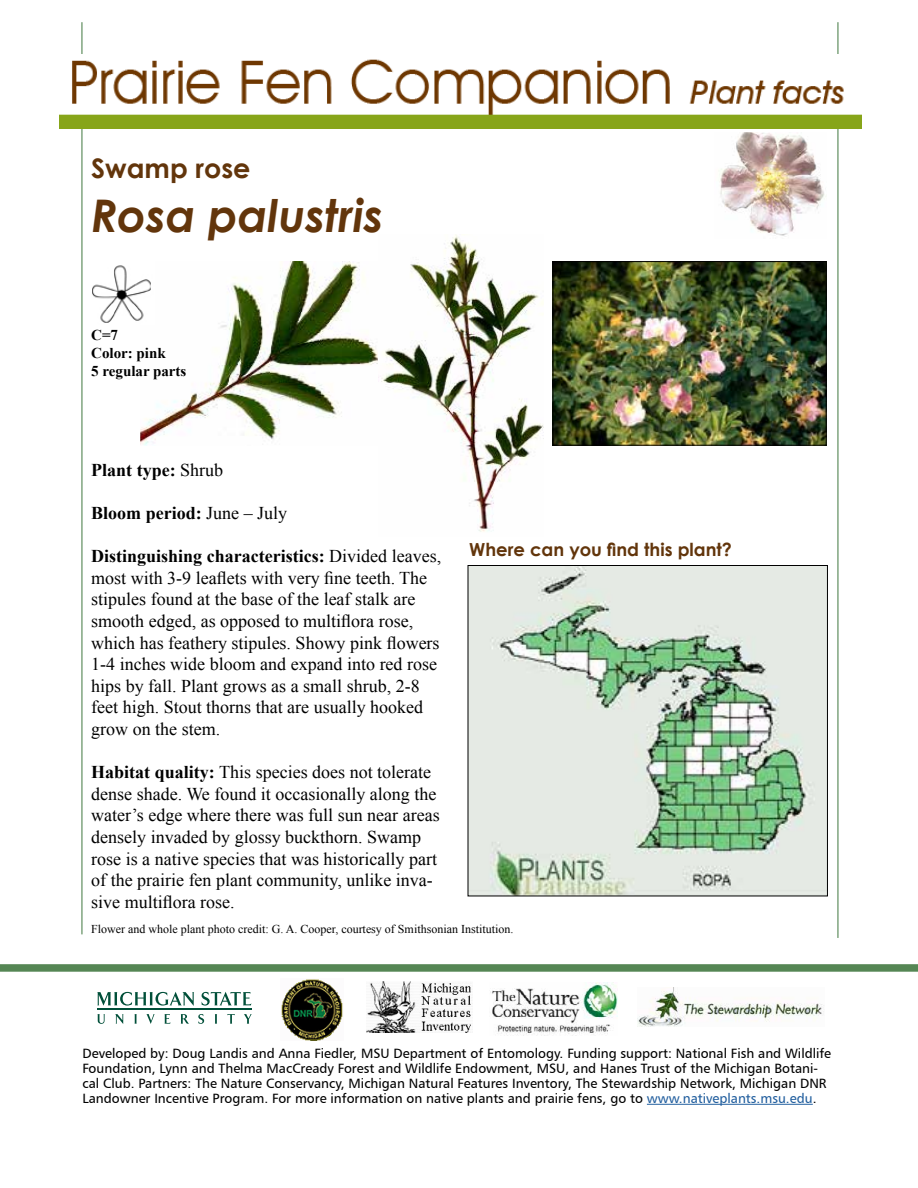
<style>
.page{position:relative;width:918px;height:1188px;background:#fff}
.page>*{position:absolute;margin:0;border:0;box-sizing:border-box;transform-origin:0 0}
.Scientific_name{font:italic 700 45px "Century Gothic";color:#62350b}
.Common_name{font:700 27px "Century Gothic";color:#62350b}
.t1{font:18px/21.6px "Times New Roman";color:#000}
.t2{font:700 18px "Times New Roman";color:#000}
.Subhead{font:700 18px "Century Gothic";color:#62350b}
.Normal_with_bold{font:700 15px "Times New Roman";color:#000}
.t3{font:13.5px/15px "Humanist 777 BT Roman B";color:#000}
.t4{font:12px "Times New Roman";color:#000}
.s1{font-weight:400}
.s2{font-weight:700}
.s3{color:#215e9e}
</style>
<div class="page">
<img style="left:141px;top:262px;width:238px;height:183px">
<hr style="left:81px;top:22px;width:2px;height:912px;background:#558654">
<hr style="left:837px;top:22px;width:1px;height:916px;background:#558654">
<div style="left:0;top:964px;width:918px;height:8px;background:#558654"></div>
<img style="left:59px;top:55px;width:803px;height:73px">
<hr style="left:647px;top:1104px;width:166px;height:1px;background:#215e9e">
<img style="left:281px;top:979px;width:62px;height:61px">
<svg style="left:97px;top:1014px;width:8px;height:10px"></svg>
<svg style="left:115px;top:1014px;width:9px;height:10px"></svg>
<svg style="left:134px;top:1014px;width:3px;height:10px"></svg>
<svg style="left:146px;top:1014px;width:9px;height:10px"></svg>
<svg style="left:164px;top:1014px;width:6px;height:10px"></svg>
<svg style="left:181px;top:1014px;width:8px;height:10px"></svg>
<svg style="left:198px;top:1014px;width:6px;height:10px"></svg>
<svg style="left:215px;top:1014px;width:2px;height:10px"></svg>
<svg style="left:227px;top:1014px;width:8px;height:10px"></svg>
<svg style="left:244px;top:1014px;width:8px;height:10px"></svg>
<svg style="left:97px;top:992px;width:97px;height:14px"></svg>
<svg style="left:202px;top:992px;width:49px;height:14px"></svg>
<hr style="left:97px;top:1009px;width:155px;height:1px;background:#004f39">
<img style="left:490px;top:983px;width:128px;height:53px">
<img style="left:367px;top:981px;width:106px;height:51px">
<img style="left:638px;top:987px;width:186px;height:40px">
<img style="left:92px;top:262px;width:63px;height:62px">
<img style="left:381px;top:234px;width:162px;height:298px">
<img style="left:719px;top:132px;width:107px;height:104px">
<img style="left:555px;top:263px;width:269px;height:180px">
<div style="left:553px;top:261px;width:273px;height:184px;border:1px solid #000"></div>
<img style="left:470px;top:567px;width:356px;height:327px">
<div style="left:468px;top:565px;width:360px;height:331px;border:1px solid #000"></div>
<p class="Common_name" style="left:91px;top:148px;width:161px">Swamp rose</p>
<p class="Scientific_name" style="left:91px;top:182px;width:294px">Rosa palustris</p>
<p class="Normal_with_bold" style="left:91px;top:325px;width:28px">C=7</p>
<p class="Normal_with_bold" style="left:91px;top:343px;width:76px">Color: pink</p>
<p class="Normal_with_bold" style="left:91px;top:361px;width:97px">5 regular parts</p>
<p class="t2" style="left:91px;top:457px;width:133px">Plant type: <span class="s1">Shrub</span></p>
<p class="t2" style="left:91px;top:501px;width:198px">Bloom period: <span class="s1">June – July</span></p>
<p class="t1" style="left:91px;top:545px;width:351px"><span class="s2">Distinguishing characteristics:</span> Divided leaves, most with 3-9 leaflets with very fine teeth. The stipules found at the base of the leaf stalk are smooth edged, as opposed to multiflora rose, which has feathery stipules. Showy pink flowers 1-4 inches wide bloom and expand into red rose hips by fall. Plant grows as a small shrub, 2-8 feet high. Stout thorns that are usually hooked grow on the stem.</p>
<p class="t1" style="left:91px;top:761px;width:350px"><span class="s2">Habitat quality:</span> This species does not tolerate dense shade. We found it occasionally along the water’s edge where there was full sun near areas densely invaded by glossy buckthorn. Swamp rose is a native species that was historically part of the prairie fen plant community, unlike inva&shy;sive multiflora rose.</p>
<p class="t4" style="left:91px;top:921px;width:424px">Flower and whole plant photo credit: G. A. Cooper, courtesy of Smithsonian Institution.</p>
<p class="Subhead" style="left:469px;top:536px;width:264px">Where can you find this plant?</p>
<p class="t3" style="left:82px;top:1045px;width:750px">Developed by: Doug Landis and Anna Fiedler, MSU Department of Entomology. Funding support: National Fish and Wildlife Foundation, Lynn and Thelma MacCready Forest and Wildlife Endowment, MSU, and Hanes Trust of the Michigan Botani&shy;cal Club. Partners: The Nature Conservancy, Michigan Natural Features Inventory, The Stewardship Network, Michigan DNR Landowner Incentive Program. For more information on native plants and prairie fens, go to <span class="s3">www.nativeplants.msu.edu</span>.</p>
</div>
